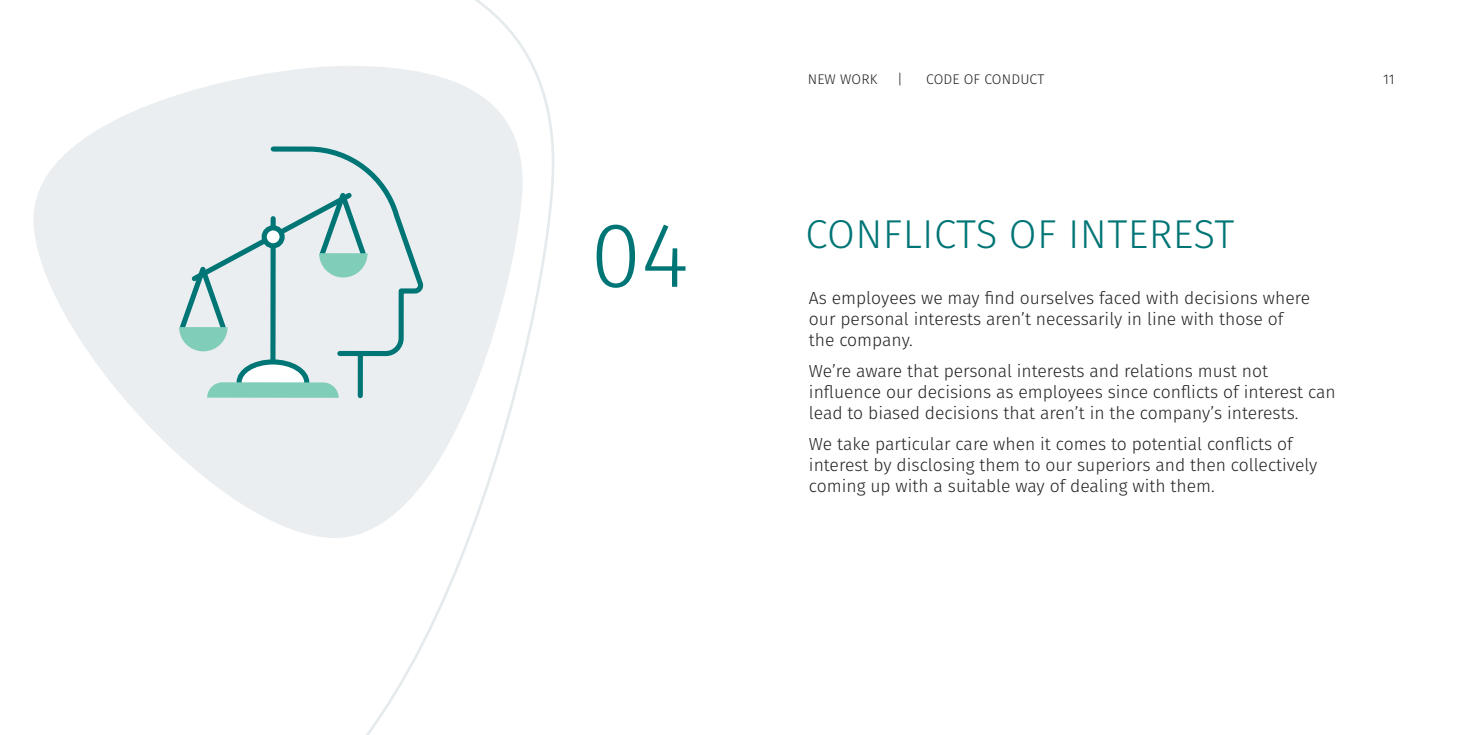
<style>
.page{position:relative;width:1469px;height:735px;background:#fff}
.page>*{position:absolute;margin:0;border:0;box-sizing:border-box;transform-origin:0 0}
.t1{font:300 91.88px "Fira Sans";color:#007575}
.t2{font:300 40.25px "Fira Sans";letter-spacing:.01em;color:#007575}
.t3{font:300 17.5px/21px "Fira Sans";color:#231f20}
.t4{font:300 14px "Fira Sans";letter-spacing:.01em;color:#231f20}
</style>
<div class="page">
<svg style="left:326px;top:0;width:228px;height:734px"></svg>
<svg style="left:33px;top:66px;width:489px;height:471px;fill:#eaeef0"></svg>
<svg style="left:176px;top:144px;width:252px;height:256px;background:#d1e2e3"></svg>
<p class="t4" style="left:807px;top:69px;width:71px">NEW WORK</p>
<p class="t4" style="left:897px;top:69px;width:7px">|</p>
<p class="t4" style="left:926px;top:69px;width:119px">CODE OF CONDUCT</p>
<p class="t4" style="left:1383px;top:69px;width:13px">11</p>
<h1 class="t1" style="left:590px;top:189px;width:100px">04</h1>
<h2 class="t2" style="left:805px;top:205px;width:430px">CONFLICTS OF INTEREST</h2>
<p class="t3" style="left:809px;top:287px;width:502px">As employees we may find ourselves faced with decisions where our personal interests aren’t necessarily in line with those of the company.</p>
<p class="t3" style="left:809px;top:360px;width:528px">We’re aware that personal interests and relations must not influence our decisions as employees since conflicts of interest can lead to biased decisions that aren’t in the company’s interests.</p>
<p class="t3" style="left:809px;top:433px;width:510px">We take particular care when it comes to potential conflicts of interest by disclosing them to our superiors and then collectively coming up with a suitable way of dealing with them.</p>
</div>
